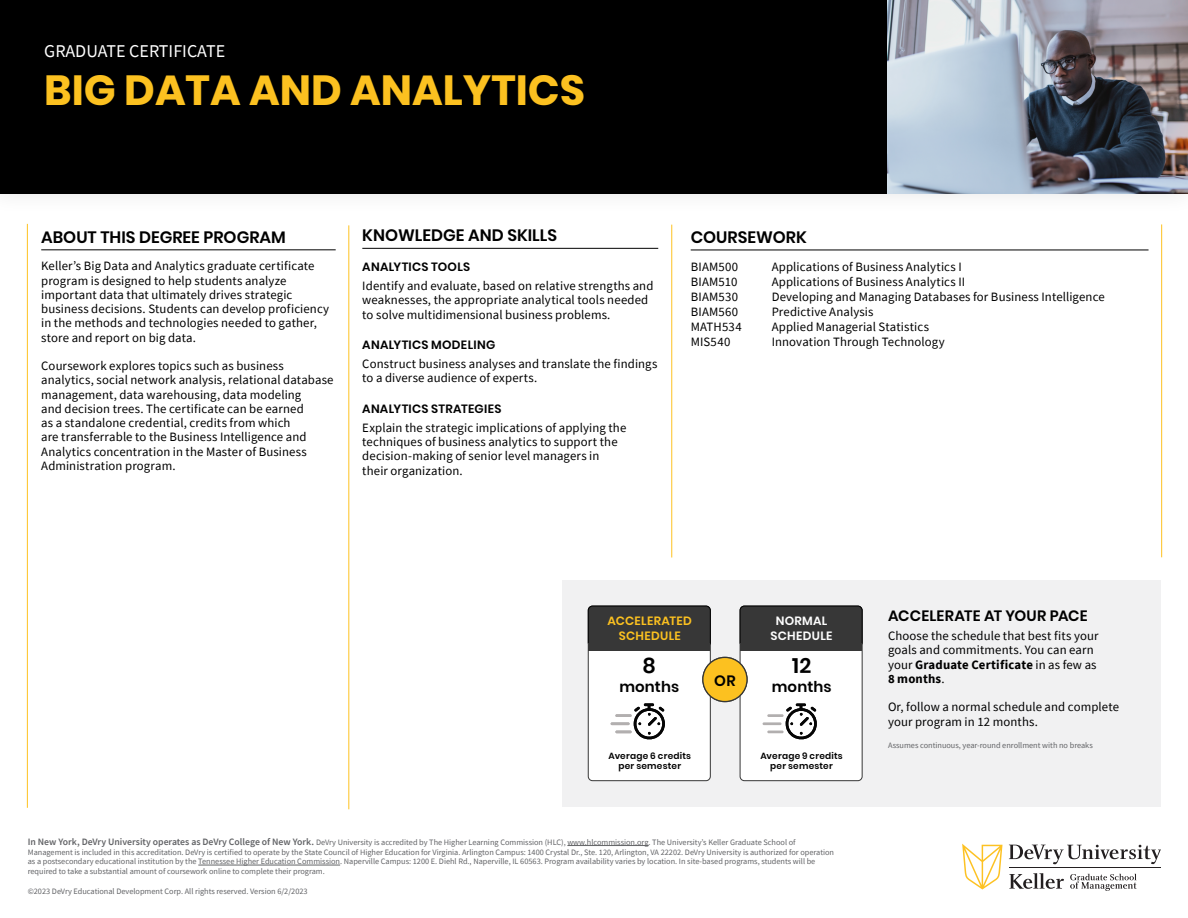
<style>
.page{position:relative;width:1188px;height:918px;background:#fff}
.page>*{position:absolute;margin:0;border:0;box-sizing:border-box;transform-origin:0 0}
.t1{font:700 42px "Poppins";color:#fcc120}
.t2{font:600 21px "Poppins";color:#000}
.t3{font:18px "Source Sans Pro";color:#fefefe}
.t4{font:600 16.5px "Poppins";color:#000}
.t5{font:600 15px "Poppins";letter-spacing:.01em;color:#000}
.t6{font:12.75px/14.2px "Source Sans Pro";letter-spacing:.01em;color:#000}
.t7{font:600 12px "Poppins";letter-spacing:.02em;color:#000}
.t8{font:600 12px "Poppins";letter-spacing:.025em;color:#fcc120}
.t9{font:600 12px/15.1px "Poppins";letter-spacing:.025em;color:#fefefe;text-align:center}
.t10{font:600 9px/10.5px "Poppins";letter-spacing:.025em;color:#000;text-align:center}
.t11{font:8.25px/9.8px "Source Sans Pro";color:#626366}
.s1{font-weight:700}
.s2{font-weight:600;font-size:9.75px}
</style>
<div class="page">
<svg style="left:962px;top:844px;width:41px;height:45px"></svg>
<svg style="left:1009px;top:845px;width:152px;height:19px"></svg>
<svg style="left:1009px;top:873px;width:55px;height:16px"></svg>
<svg style="left:1070px;top:874px;width:67px;height:17px"></svg>
<hr style="left:1009px;top:867px;width:151px;height:1px;background:#231f20">
<div style="left:0;top:0;width:1188px;height:216px;background:#fbfbfb"></div>
<div style="left:0;top:0;width:1188px;height:193px;background:#000"></div>
<hr style="left:567px;top:845px;width:82px;height:1px;background:#636466">
<hr style="left:198px;top:865px;width:142px;height:1px;background:#636466">
<img style="left:887px;top:0;width:301px;height:193px">
<hr style="left:362px;top:248px;width:296px;height:1px;background:#000">
<hr style="left:41px;top:249px;width:295px;height:1px;background:#000">
<hr style="left:27px;top:224px;width:1px;height:584px;background:#fec221">
<hr style="left:348px;top:225px;width:1px;height:584px;background:#fec221">
<hr style="left:1161px;top:224px;width:1px;height:333px;background:#fec221">
<hr style="left:671px;top:225px;width:1px;height:333px;background:#fec221">
<hr style="left:691px;top:250px;width:458px;height:1px;background:#000">
<div style="left:563px;top:580px;width:598px;height:227px;background:#f1f1f2"></div>
<div style="left:588px;top:606px;width:122px;height:175px;background:#fff;border-radius:4px"></div>
<div style="left:588px;top:606px;width:123px;height:175px;border:1px solid #373737;border-radius:4px"></div>
<div style="left:740px;top:606px;width:122px;height:175px;background:#fff;border-radius:4px"></div>
<div style="left:740px;top:606px;width:123px;height:175px;border:1px solid #373737;border-radius:4px"></div>
<div style="left:588px;top:606px;width:122px;height:41px;background:#373737;border-radius:4px"></div>
<div style="left:588px;top:606px;width:123px;height:41px;border:1px solid #000;border-radius:4px"></div>
<div style="left:740px;top:606px;width:122px;height:41px;background:#373737;border-radius:4px"></div>
<div style="left:740px;top:606px;width:123px;height:41px;border:1px solid #000;border-radius:4px"></div>
<div style="left:588px;top:643px;width:122px;height:7px;background:#373737"></div>
<div style="left:740px;top:643px;width:122px;height:7px;background:#373737"></div>
<svg style="left:615px;top:703px;width:50px;height:37px"></svg>
<hr style="left:615px;top:714px;width:17px;height:3px;background:#b2afaf">
<hr style="left:611px;top:722px;width:19px;height:3px;background:#b2afaf">
<svg style="left:767px;top:703px;width:50px;height:37px"></svg>
<hr style="left:767px;top:714px;width:17px;height:3px;background:#b2afaf">
<hr style="left:763px;top:722px;width:19px;height:3px;background:#b2afaf">
<div style="left:703px;top:657px;width:44px;height:45px;background:#fcc120;border-radius:50%"></div>
<div style="left:702px;top:657px;width:46px;height:45px;border:1px solid #363736;border-radius:50%"></div>
<h1 class="t3" style="left:44px;top:40px;width:182px">GRADUATE CERTIFICATE</h1>
<h1 class="t1" style="left:44px;top:66px;width:542px">BIG DATA AND ANALYTICS</h1>
<h1 class="t4" style="left:41px;top:227px;width:246px">ABOUT THIS DEGREE PROGRAM</h1>
<p class="t6" style="left:41px;top:259px;width:290px">Keller’s Big Data and Analytics graduate certificate program is designed to help students analyze important data that ultimately drives strategic business decisions. Students can develop proficiency in the methods and technologies needed to gather, store and report on big data.</p>
<p class="t6" style="left:41px;top:359px;width:294px">Coursework explores topics such as business analytics, social network analysis, relational database management, data warehousing, data modeling<br>and decision trees. The certificate can be earned<br>as a standalone credential, credits from which<br>are transferrable to the Business Intelligence and Analytics concentration in the Master of Business Administration program.</p>
<h1 class="t4" style="left:362px;top:226px;width:196px">KNOWLEDGE AND SKILLS</h1>
<h1 class="t4" style="left:691px;top:227px;width:118px">COURSEWORK</h1>
<h3 class="t7" style="left:362px;top:260px;width:109px">ANALYTICS TOOLS</h3>
<p class="t6" style="left:362px;top:279px;width:293px">Identify and evaluate, based on relative strengths and weaknesses, the appropriate analytical tools needed to solve multidimensional business problems.</p>
<p class="t6" style="left:691px;top:260px;width:49px">BIAM500</p>
<p class="t6" style="left:772px;top:260px;width:191px">Applications of Business Analytics I</p>
<p class="t6" style="left:691px;top:275px;width:48px">BIAM510</p>
<p class="t6" style="left:772px;top:275px;width:195px">Applications of Business Analytics II</p>
<p class="t6" style="left:691px;top:290px;width:49px">BIAM530</p>
<p class="t6" style="left:772px;top:290px;width:335px">Developing and Managing Databases for Business Intelligence</p>
<p class="t6" style="left:691px;top:305px;width:49px">BIAM560</p>
<p class="t6" style="left:772px;top:305px;width:103px">Predictive Analysis</p>
<p class="t6" style="left:691px;top:320px;width:52px">MATH534</p>
<p class="t6" style="left:772px;top:320px;width:159px">Applied Managerial Statistics</p>
<h3 class="t7" style="left:362px;top:338px;width:135px">ANALYTICS MODELING</h3>
<p class="t6" style="left:691px;top:335px;width:41px">MIS540</p>
<p class="t6" style="left:772px;top:335px;width:175px">Innovation Through Technology</p>
<p class="t6" style="left:362px;top:357px;width:297px">Construct business analyses and translate the findings to a diverse audience of experts.</p>
<h3 class="t7" style="left:362px;top:402px;width:141px">ANALYTICS STRATEGIES</h3>
<p class="t6" style="left:362px;top:421px;width:266px">Explain the strategic implications of applying the techniques of business analytics to support the decision-making of senior level managers in their organization.</p>
<h3 class="t8" style="left:608px;top:613px;width:86px">ACCELERATED</h3>
<p class="t8" style="left:619px;top:629px;width:63px">SCHEDULE</p>
<h2 class="t2" style="left:643px;top:653px;width:15px">8</h2>
<p class="t5" style="left:619px;top:678px;width:61px">months</p>
<p class="t5" style="left:714px;top:672px;width:23px">OR</p>
<p class="t9" style="left:771px;top:613px;width:63px">NORMAL<br>SCHEDULE</p>
<h2 class="t2" style="left:792px;top:653px;width:21px">12</h2>
<p class="t5" style="left:772px;top:678px;width:61px">months</p>
<p class="t10" style="left:608px;top:750px;width:84px">Average 6 credits per semester</p>
<p class="t10" style="left:760px;top:750px;width:84px">Average 9 credits per semester</p>
<h2 class="t5" style="left:888px;top:607px;width:201px">ACCELERATE AT YOUR PACE</h2>
<p class="t6" style="left:888px;top:629px;width:212px">Choose the schedule that best fits your goals and commitments. You can earn your <span class="s1">Graduate Certificate</span> in as few as<br><span class="s1">8 months</span>.</p>
<p class="t6" style="left:888px;top:700px;width:233px">Or, follow a normal schedule and complete your program in 12 months.</p>
<p class="t11" style="left:888px;top:740px;width:206px">Assumes continuous, year-round enrollment with no breaks</p>
<p class="t11" style="left:28px;top:837px;width:808px"><span class="s2">In New York, DeVry University operates as DeVry College of New York.</span> DeVry University is accredited by The Higher Learning Commission (HLC), www.hlcommission.org. The University’s Keller Graduate School of Management is included in this accreditation. DeVry is certified to operate by the State Council of Higher Education for Virginia. Arlington Campus: 1400 Crystal Dr., Ste. 120, Arlington, VA 22202. DeVry University is authorized for operation as a postsecondary educational institution by the Tennessee Higher Education Commission. Naperville Campus: 1200 E. Diehl Rd., Naperville, IL 60563. Program availability varies by location. In site-based programs, students will be required to take a substantial amount of coursework online to complete their program.</p>
<p class="t11" style="left:28px;top:886px;width:281px">©2023 DeVry Educational Development Corp. All rights reserved. Version 6/2/2023</p>
</div>
